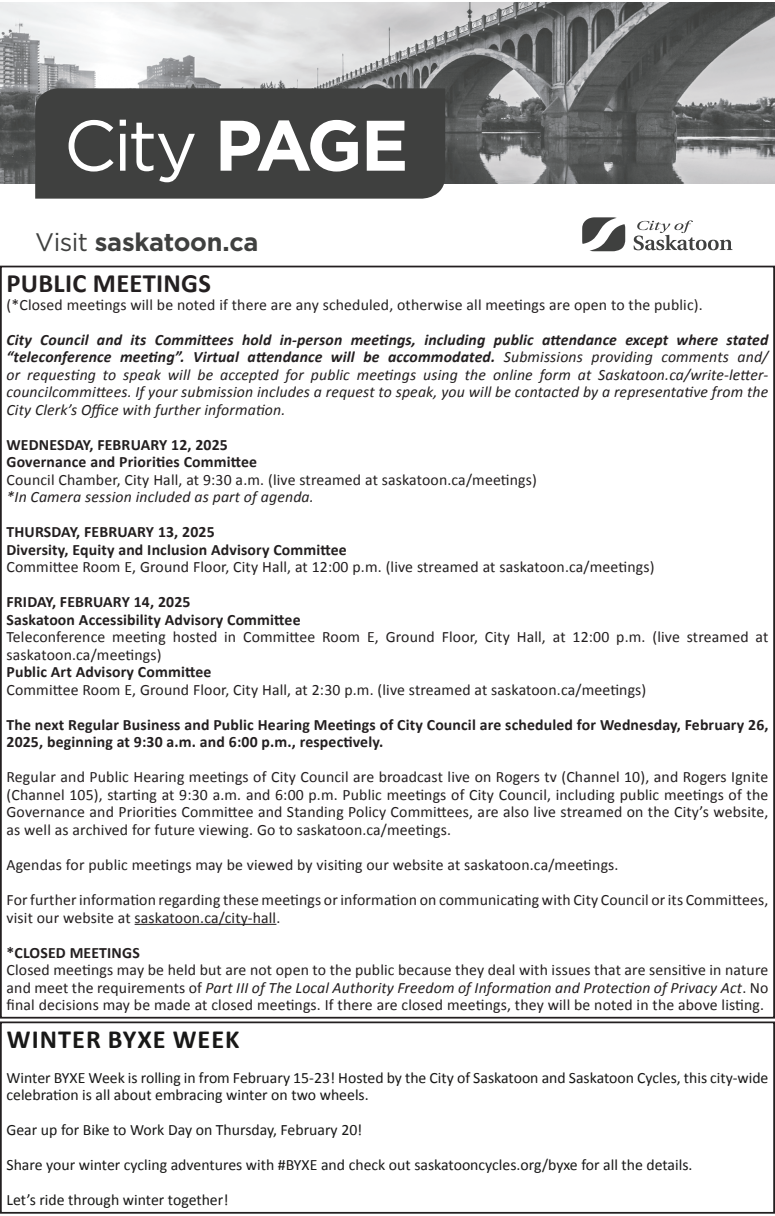
<style>
.page{position:relative;width:775px;height:1216px;background:#fff}
.page>*{position:absolute;margin:0;border:0;box-sizing:border-box;transform-origin:0 0}
.t1{font:71.23px "Gotham";color:#fff}
.t2{font:700 26.43px "Calibri";letter-spacing:.01em;color:#231f20}
.CLERK_-_BOLDED{font:700 26.25px "Calibri";letter-spacing:.04em;color:#181817}
.t3{font:700 25.38px "Gotham";letter-spacing:-.01em;color:#3f403f}
.t4{font:15.75px/17.5px "Calibri";letter-spacing:.01em;color:#231f20}
.t5{font:italic 15.75px/17.5px "Calibri";letter-spacing:.01em;color:#231f20;text-align:justify}
.t6{font:700 15.75px/17.5px "Calibri";letter-spacing:.01em;color:#231f20}
.CLERK_-_REGULAR{font:15.75px/17.5px "Calibri";color:#181817}
.s1{font-weight:700}
.s2{font-weight:400}
.s3{font-style:italic}
</style>
<div class="page">
<div style="left:0;top:1021px;width:774px;height:192px;border:2px solid #231f20"></div>
<img style="left:0;top:2px;width:774px;height:181px">
<svg style="left:582px;top:217px;width:43px;height:34px"></svg>
<svg style="left:633px;top:220px;width:99px;height:30px"></svg>
<div style="left:35px;top:88px;width:410px;height:110px;background:#3f403f"></div>
<hr style="left:134px;top:923px;width:142px;height:1px;background:#231f20">
<p class="t1" style="left:64px;top:100px;width:346px">City <span class="s1">PAGE</span></p>
<p class="t3" style="left:35px;top:225px;width:225px"><span class="s2">Visit</span> saskatoon.ca</p>
<p class="t2" style="left:7px;top:264px;width:206px">PUBLIC MEETINGS</p>
<p class="t4" style="left:7px;top:295px;width:697px">(*Closed meetings will be noted if there are any scheduled, otherwise all meetings are open to the public).</p>
<p class="t5" style="left:7px;top:330px;width:763px"><span class="s1">City Council and its Committees hold in-person meetings, including public attendance except where stated “teleconference meeting”. Virtual attendance will be accommodated.</span> Submissions providing comments and/ or requesting to speak will be accepted for public meetings using the online form at Saskatoon.ca/write-letter&shy;councilcommittees. If your submission includes a request to speak, you will be contacted by a representative from the City Clerk’s Office with further information.</p>
<p class="t6" style="left:7px;top:435px;width:223px">WEDNESDAY, FEBRUARY 12, 2025</p>
<p class="t6" style="left:7px;top:452px;width:252px">Governance and Priorities Committee</p>
<p class="t4" style="left:7px;top:470px;width:531px">Council Chamber, City Hall, at 9:30 a.m. (live streamed at saskatoon.ca/meetings)</p>
<p class="t5" style="left:7px;top:487px;width:309px">*In Camera session included as part of agenda.</p>
<p class="t6" style="left:7px;top:522px;width:209px">THURSDAY, FEBRUARY 13, 2025</p>
<p class="t6" style="left:7px;top:540px;width:342px">Diversity, Equity and Inclusion Advisory Committee</p>
<p class="t4" style="left:7px;top:557px;width:649px">Committee Room E, Ground Floor, City Hall, at 12:00 p.m. (live streamed at saskatoon.ca/meetings)</p>
<p class="t6" style="left:7px;top:592px;width:185px">FRIDAY, FEBRUARY 14, 2025</p>
<p class="t6" style="left:7px;top:610px;width:295px">Saskatoon Accessibility Advisory Committee</p>
<p class="t4" style="left:7px;top:627px;width:762px">Teleconference meeting hosted in Committee Room E, Ground Floor, City Hall, at 12:00 p.m. (live streamed at saskatoon.ca/meetings)</p>
<p class="t6" style="left:7px;top:662px;width:206px">Public Art Advisory Committee</p>
<p class="t4" style="left:7px;top:680px;width:641px">Committee Room E, Ground Floor, City Hall, at 2:30 p.m. (live streamed at saskatoon.ca/meetings)</p>
<p class="t6" style="left:7px;top:715px;width:763px">The next Regular Business and Public Hearing Meetings of City Council are scheduled for Wednesday, February 26,<br>2025, beginning at 9:30 a.m. and 6:00 p.m., respectively.</p>
<p class="t4" style="left:7px;top:767px;width:762px;text-align:justify">Regular and Public Hearing meetings of City Council are broadcast live on Rogers tv (Channel 10), and Rogers Ignite (Channel 105), starting at 9:30 a.m. and 6:00 p.m. Public meetings of City Council, including public meetings of the Governance and Priorities Committee and Standing Policy Committees, are also live streamed on the City’s website, as well as archived for future viewing. Go to saskatoon.ca/meetings.</p>
<p class="t4" style="left:7px;top:855px;width:613px">Agendas for public meetings may be viewed by visiting our website at saskatoon.ca/meetings.</p>
<p class="t4" style="left:7px;top:890px;width:762px">For further information regarding these meetings or information on communicating with City Council or its Committees, visit our website at saskatoon.ca/city-hall.</p>
<p class="t6" style="left:7px;top:942px;width:135px">*CLOSED MEETINGS</p>
<p class="t4" style="left:7px;top:960px;width:763px;text-align:justify">Closed meetings may be held but are not open to the public because they deal with issues that are sensitive in nature and meet the requirements of <span class="s3">Part III of The Local Authority Freedom of Information and Protection of Privacy Act</span>. No final decisions may be made at closed meetings. If there are closed meetings, they will be noted in the above listing.</p>
<p class="CLERK_-_BOLDED" style="left:7px;top:1020px;width:234px">WINTER BYXE WEEK</p>
<p class="CLERK_-_REGULAR" style="left:6px;top:1067px;width:763px">Winter BYXE Week is rolling in from February 15-23! Hosted by the City of Saskatoon and Saskatoon Cycles, this city-wide celebration is all about embracing winter on two wheels.</p>
<p class="CLERK_-_REGULAR" style="left:6px;top:1120px;width:357px">Gear up for Bike to Work Day on Thursday, February 20!</p>
<p class="CLERK_-_REGULAR" style="left:6px;top:1155px;width:687px">Share your winter cycling adventures with #BYXE and check out saskatooncycles.org/byxe for all the details.</p>
<p class="CLERK_-_REGULAR" style="left:6px;top:1190px;width:223px">Let’s ride through winter together!</p>
</div>
